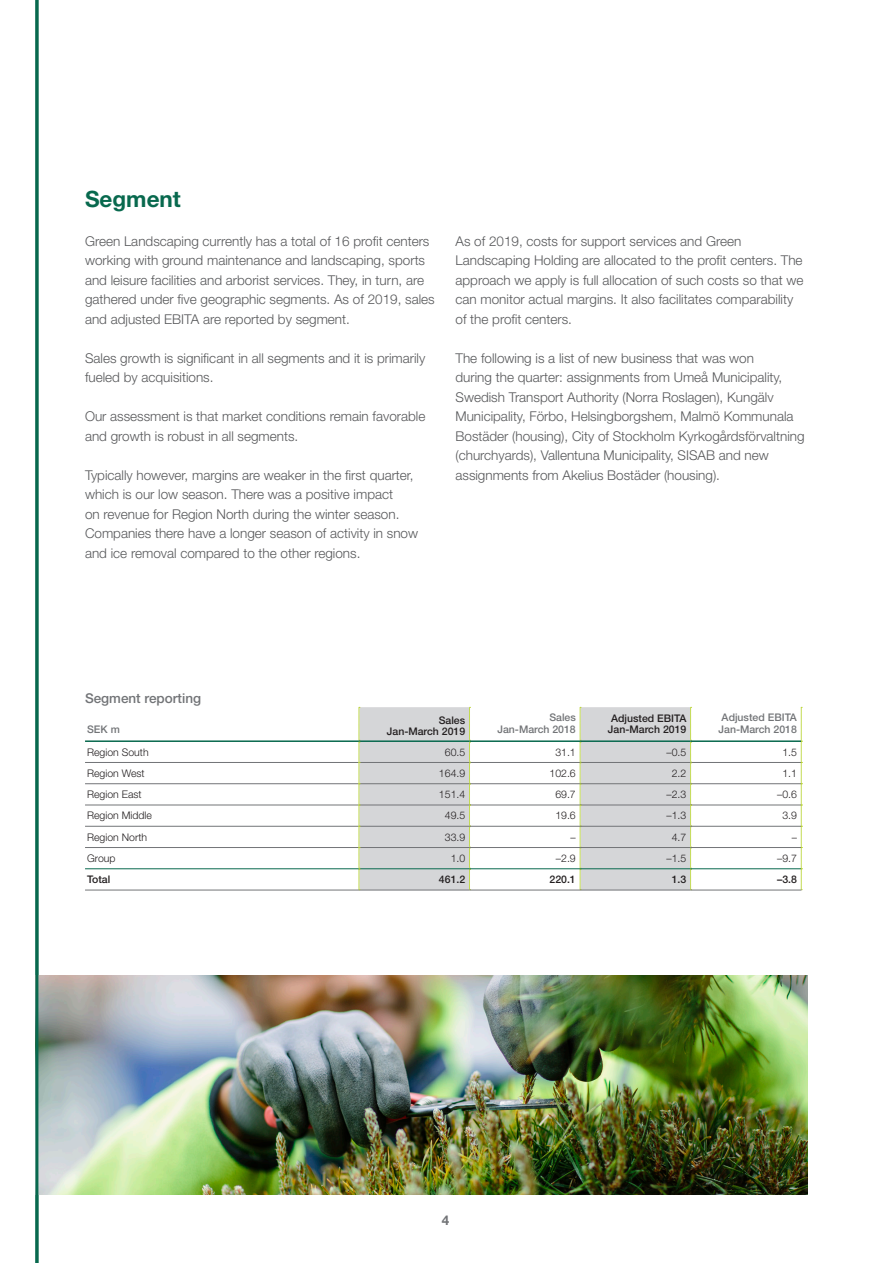
<style>
.page{position:relative;width:893px;height:1263px;background:#fff}
.page>*{position:absolute;margin:0;border:0;box-sizing:border-box;transform-origin:0 0}
.Rubrik_1{font:700 22.5px "Helvetica Neue LT Std";color:#08694e}
.Brödtext{font:300 13.5px/19.5px "Helvetica Neue LT Std";color:#57585a}
.Rubrik_tabeller_Områ{font:500 13.5px "Helvetica Neue LT Std";color:#727477}
.t1{font:700 13.5px "Helvetica Neue LT Std";color:#727477}
.Område___Tabelltext{font:300 10.5px "Helvetica Neue LT Std";color:#231f20}
.Område___Tabellhuvud{font:500 10.5px/12px "Helvetica Neue LT Std";color:#727477;text-align:right}
.Område___Tabellhuvud-2{font:500 10.5px/10.5px "Helvetica Neue LT Std";color:#231f20;text-align:right}
.Område___Summa_höger{font:500 10.5px "Helvetica Neue LT Std";color:#231f20}
.Område___Summa_vänst{font:500 10.5px "Helvetica Neue LT Std";color:#231f20}
</style>
<div class="page">
<svg style="left:360px;top:707px;width:330px;height:183px;fill:#d5d6d8"></svg>
<hr style="left:359px;top:762px;width:110px;height:1px;background:#727477">
<hr style="left:359px;top:783px;width:110px;height:1px;background:#727477">
<hr style="left:359px;top:805px;width:110px;height:1px;background:#727477">
<hr style="left:85px;top:762px;width:274px;height:1px;background:#727477">
<hr style="left:469px;top:762px;width:111px;height:1px;background:#727477">
<hr style="left:580px;top:762px;width:111px;height:1px;background:#727477">
<hr style="left:691px;top:762px;width:110px;height:1px;background:#727477">
<hr style="left:85px;top:783px;width:274px;height:1px;background:#727477">
<hr style="left:469px;top:783px;width:111px;height:1px;background:#727477">
<hr style="left:580px;top:783px;width:111px;height:1px;background:#727477">
<hr style="left:691px;top:783px;width:110px;height:1px;background:#727477">
<hr style="left:85px;top:805px;width:274px;height:1px;background:#727477">
<hr style="left:469px;top:805px;width:111px;height:1px;background:#727477">
<hr style="left:580px;top:805px;width:111px;height:1px;background:#727477">
<hr style="left:691px;top:805px;width:110px;height:1px;background:#727477">
<hr style="left:359px;top:868px;width:110px;height:1px;background:#08694e">
<hr style="left:469px;top:868px;width:111px;height:1px;background:#08694e">
<hr style="left:580px;top:868px;width:111px;height:1px;background:#08694e">
<hr style="left:691px;top:868px;width:110px;height:1px;background:#08694e">
<hr style="left:359px;top:890px;width:110px;height:1px;background:#727477">
<hr style="left:469px;top:890px;width:111px;height:1px;background:#727477">
<hr style="left:580px;top:890px;width:111px;height:1px;background:#727477">
<hr style="left:691px;top:890px;width:110px;height:1px;background:#727477">
<hr style="left:85px;top:868px;width:274px;height:1px;background:#08694e">
<hr style="left:85px;top:890px;width:274px;height:1px;background:#727477">
<svg style="left:469px;top:707px;width:1px;height:183px"></svg>
<svg style="left:580px;top:707px;width:1px;height:183px"></svg>
<hr style="left:469px;top:740px;width:111px;height:2px;background:#08694e">
<svg style="left:690px;top:707px;width:2px;height:183px"></svg>
<svg style="left:801px;top:707px;width:1px;height:183px"></svg>
<hr style="left:691px;top:740px;width:110px;height:2px;background:#08694e">
<hr style="left:359px;top:826px;width:110px;height:1px;background:#727477">
<hr style="left:359px;top:847px;width:110px;height:1px;background:#727477">
<hr style="left:359px;top:740px;width:110px;height:2px;background:#08694e">
<hr style="left:85px;top:826px;width:274px;height:1px;background:#727477">
<hr style="left:85px;top:847px;width:274px;height:1px;background:#727477">
<hr style="left:85px;top:740px;width:274px;height:2px;background:#08694e">
<svg style="left:359px;top:707px;width:1px;height:183px"></svg>
<hr style="left:469px;top:826px;width:111px;height:1px;background:#727477">
<hr style="left:580px;top:826px;width:111px;height:1px;background:#727477">
<hr style="left:691px;top:826px;width:110px;height:1px;background:#727477">
<hr style="left:469px;top:847px;width:111px;height:1px;background:#727477">
<hr style="left:580px;top:847px;width:111px;height:1px;background:#727477">
<hr style="left:691px;top:847px;width:110px;height:1px;background:#727477">
<hr style="left:580px;top:740px;width:111px;height:2px;background:#08694e">
<img style="left:38px;top:975px;width:770px;height:219px">
<hr style="left:35px;top:0;width:3px;height:1263px;background:#08694e">
<p class="Rubrik_1" style="left:85px;top:185px;width:97px">Segment</p>
<p class="Brödtext" style="left:85px;top:231px;width:351px">Green Landscaping currently has a total of 16 profit centers working with ground maintenance and landscaping, sports and leisure facilities and arborist services. They, in turn, are gathered under five geographic segments. As of 2019, sales and adjusted EBITA are reported by segment.</p>
<p class="Brödtext" style="left:85px;top:348px;width:342px">Sales growth is significant in all segments and it is primarily fueled by acquisitions.</p>
<p class="Brödtext" style="left:85px;top:406px;width:342px">Our assessment is that market conditions remain favorable and growth is robust in all segments.</p>
<p class="Brödtext" style="left:85px;top:465px;width:335px">Typically however, margins are weaker in the first quarter, which is our low season. There was a positive impact<br>on revenue for Region North during the winter season.<br>Companies there have a longer season of activity in snow and ice removal compared to the other regions.</p>
<p class="Brödtext" style="left:455px;top:231px;width:350px">As of 2019, costs for support services and Green Landscaping Holding are allocated to the profit centers. The approach we apply is full allocation of such costs so that we can monitor actual margins. It also facilitates comparability of the profit centers.</p>
<p class="Brödtext" style="left:455px;top:348px;width:351px">The following is a list of new business that was won<br>during the quarter: assignments from Umeå Municipality, Swedish Transport Authority (Norra Roslagen), Kungälv Municipality, Förbo, Helsingborgshem, Malmö Kommunala Bostäder (housing), City of Stockholm Kyrkogårdsförvaltning (churchyards), Vallentuna Municipality, SISAB and new assignments from Akelius Bostäder (housing).</p>
<p class="Rubrik_tabeller_Områ" style="left:85px;top:690px;width:118px">Segment reporting</p>
<p class="Område___Tabellhuvud" style="left:87px;top:723px;width:34px">SEK m</p>
<p class="Område___Tabellhuvud-2" style="left:387px;top:715px;width:80px">Sales<br>Jan-March 2019</p>
<p class="Område___Tabellhuvud" style="left:497px;top:711px;width:80px">Sales<br>Jan-March 2018</p>
<p class="Område___Tabellhuvud-2" style="left:608px;top:713px;width:80px;text-align:left">Adjusted EBITA<br>Jan-March 2019</p>
<p class="Område___Tabellhuvud" style="left:722px;top:711px;width:77px">Adjusted EBITA</p>
<p class="Område___Tabellhuvud" style="left:718px;top:723px;width:80px">Jan-March 2018</p>
<p class="Område___Tabelltext" style="left:87px;top:745px;width:63px">Region South</p>
<p class="Område___Tabelltext" style="left:445px;top:745px;width:22px">60.5</p>
<p class="Område___Tabelltext" style="left:555px;top:745px;width:22px">31.1</p>
<p class="Område___Tabelltext" style="left:666px;top:745px;width:21px">–0.5</p>
<p class="Område___Tabelltext" style="left:782px;top:745px;width:16px">1.5</p>
<p class="Område___Tabelltext" style="left:87px;top:767px;width:59px">Region West</p>
<p class="Område___Tabelltext" style="left:439px;top:767px;width:28px">164.9</p>
<p class="Område___Tabelltext" style="left:550px;top:767px;width:28px">102.6</p>
<p class="Område___Tabelltext" style="left:672px;top:767px;width:16px">2.2</p>
<p class="Område___Tabelltext" style="left:782px;top:767px;width:16px">1.1</p>
<p class="Område___Tabelltext" style="left:87px;top:788px;width:56px">Region East</p>
<p class="Område___Tabelltext" style="left:439px;top:788px;width:28px">151.4</p>
<p class="Område___Tabelltext" style="left:555px;top:788px;width:22px">69.7</p>
<p class="Område___Tabelltext" style="left:666px;top:788px;width:21px">–2.3</p>
<p class="Område___Tabelltext" style="left:777px;top:788px;width:21px">–0.6</p>
<p class="Område___Tabelltext" style="left:87px;top:809px;width:66px">Region Middle</p>
<p class="Område___Tabelltext" style="left:445px;top:809px;width:22px">49.5</p>
<p class="Område___Tabelltext" style="left:555px;top:809px;width:22px">19.6</p>
<p class="Område___Tabelltext" style="left:666px;top:809px;width:21px">–1.3</p>
<p class="Område___Tabelltext" style="left:782px;top:809px;width:16px">3.9</p>
<p class="Område___Tabelltext" style="left:87px;top:830px;width:61px">Region North</p>
<p class="Område___Tabelltext" style="left:445px;top:830px;width:22px">33.9</p>
<p class="Område___Tabelltext" style="left:571px;top:830px;width:7px">–</p>
<p class="Område___Tabelltext" style="left:672px;top:830px;width:16px">4.7</p>
<p class="Område___Tabelltext" style="left:792px;top:830px;width:7px">–</p>
<p class="Område___Tabelltext" style="left:87px;top:852px;width:30px">Group</p>
<p class="Område___Tabelltext" style="left:451px;top:852px;width:16px">1.0</p>
<p class="Område___Tabelltext" style="left:556px;top:852px;width:21px">–2.9</p>
<p class="Område___Tabelltext" style="left:666px;top:852px;width:21px">–1.5</p>
<p class="Område___Tabelltext" style="left:777px;top:852px;width:21px">–9.7</p>
<p class="Område___Summa_vänst" style="left:87px;top:873px;width:25px">Total</p>
<p class="Område___Summa_höger" style="left:439px;top:873px;width:28px">461.2</p>
<p class="Område___Summa_höger" style="left:550px;top:873px;width:28px">220.1</p>
<p class="Område___Summa_höger" style="left:672px;top:873px;width:16px">1.3</p>
<p class="Område___Summa_höger" style="left:777px;top:873px;width:21px">–3.8</p>
<p class="t1" style="left:442px;top:1211px;width:9px">4</p>
</div>
